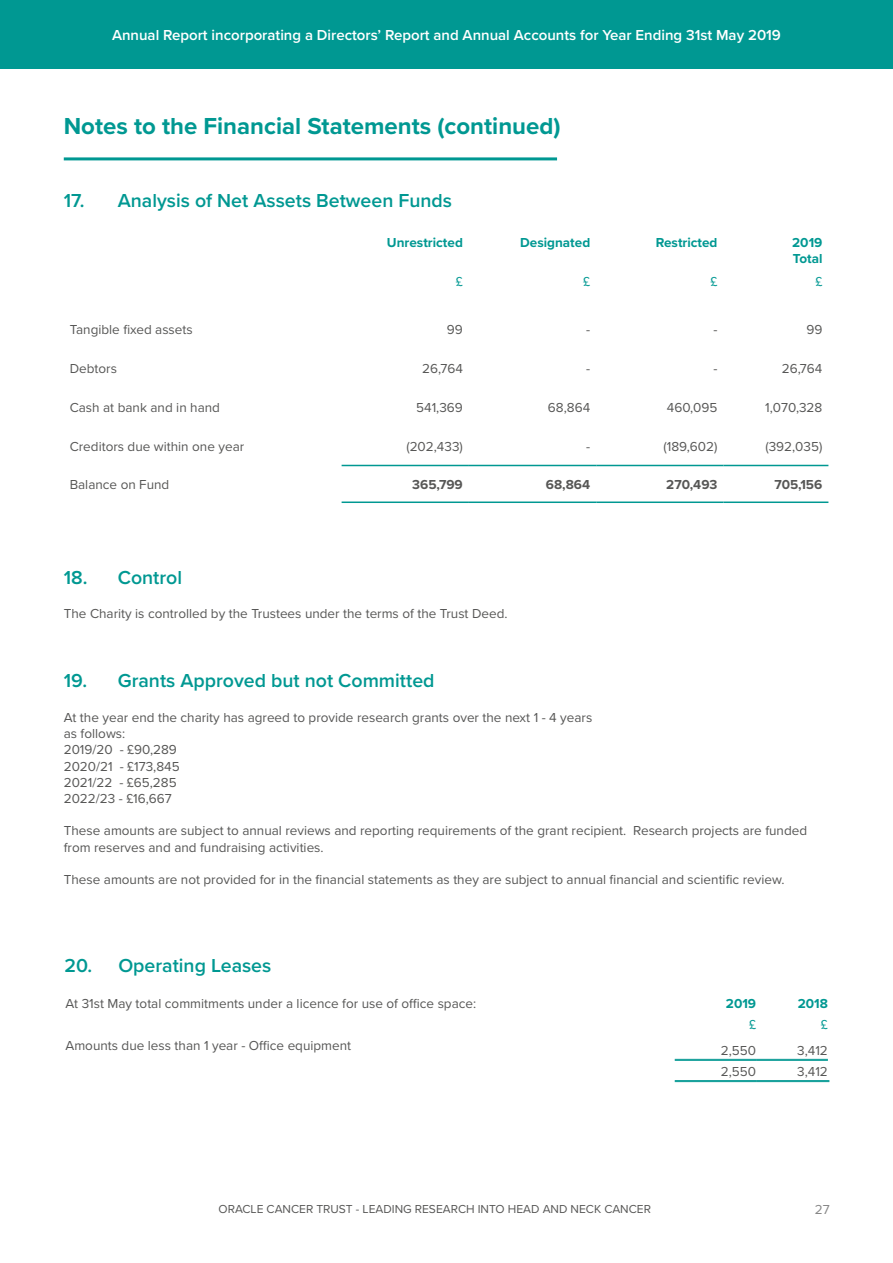
<style>
.page{position:relative;width:893px;height:1263px;background:#fff}
.page>*{position:absolute;margin:0;border:0;box-sizing:border-box;transform-origin:0 0}
.t1{font:700 24px "Proxima Nova";color:#009892}
.t2{font:600 19.5px "Proxima Nova";color:#009892}
.t3{font:600 15px "Proxima Nova";color:#fff}
.t4{font:13.5px/16.2px "Proxima Nova";color:#575756}
.t5{font:700 13.5px/16.2px "Proxima Nova";color:#009892}
.t6{font:700 13.5px "Proxima Nova";color:#575756}
.t7{font:13.5px "Proxima Nova";color:#009892}
.t8{font:13.5px "Proxima Nova";color:#878787}
.t9{font:12px "Proxima Nova";color:#575756}
</style>
<div class="page">
<div style="left:0;top:0;width:893px;height:68px;background:#009892"></div>
<hr style="left:64px;top:157px;width:493px;height:3px;background:#009892">
<hr style="left:342px;top:465px;width:127px;height:1px;background:#009892">
<hr style="left:469px;top:465px;width:127px;height:1px;background:#009892">
<hr style="left:596px;top:465px;width:128px;height:1px;background:#009892">
<hr style="left:724px;top:465px;width:104px;height:1px;background:#009892">
<hr style="left:342px;top:501px;width:127px;height:2px;background:#009892">
<hr style="left:469px;top:501px;width:127px;height:2px;background:#009892">
<hr style="left:596px;top:501px;width:128px;height:2px;background:#009892">
<hr style="left:724px;top:501px;width:104px;height:2px;background:#009892">
<hr style="left:675px;top:1059px;width:82px;height:1px;background:#009892">
<hr style="left:675px;top:1060px;width:82px;height:1px;background:#009892">
<hr style="left:757px;top:1059px;width:71px;height:1px;background:#009892">
<hr style="left:757px;top:1060px;width:71px;height:1px;background:#009892">
<hr style="left:675px;top:1080px;width:82px;height:1px;background:#009892">
<hr style="left:675px;top:1081px;width:82px;height:1px;background:#009892">
<hr style="left:757px;top:1080px;width:72px;height:1px;background:#009892">
<hr style="left:757px;top:1081px;width:72px;height:1px;background:#009892">
<p class="t3" style="left:112px;top:24px;width:670px">Annual Report incorporating a Directors’ Report and Annual Accounts for Year Ending 31st May 2019</p>
<h1 class="t1" style="left:64px;top:108px;width:498px">Notes to the Financial Statements (continued)</h1>
<h2 class="t2" style="left:64px;top:186px;width:390px">17. Analysis of Net Assets Between Funds</h2>
<p class="t5" style="left:387px;top:234px;width:77px">Unrestricted</p>
<p class="t5" style="left:520px;top:234px;width:71px">Designated</p>
<p class="t5" style="left:656px;top:234px;width:63px">Restricted</p>
<p class="t5" style="left:792px;top:234px;width:32px">2019<br>Total</p>
<p class="t7" style="left:456px;top:272px;width:8px">£</p>
<p class="t7" style="left:583px;top:272px;width:8px">£</p>
<p class="t7" style="left:710px;top:272px;width:8px">£</p>
<p class="t7" style="left:815px;top:272px;width:8px">£</p>
<p class="t4" style="left:70px;top:321px;width:124px">Tangible fixed assets</p>
<p class="t4" style="left:447px;top:321px;width:17px">99</p>
<p class="t4" style="left:586px;top:321px;width:6px">-</p>
<p class="t4" style="left:713px;top:321px;width:6px">-</p>
<p class="t4" style="left:806px;top:321px;width:17px">99</p>
<p class="t4" style="left:70px;top:360px;width:49px">Debtors</p>
<p class="t4" style="left:422px;top:360px;width:42px">26,764</p>
<p class="t4" style="left:586px;top:360px;width:6px">-</p>
<p class="t4" style="left:713px;top:360px;width:6px">-</p>
<p class="t4" style="left:782px;top:360px;width:42px">26,764</p>
<p class="t4" style="left:70px;top:399px;width:152px">Cash at bank and in hand</p>
<p class="t4" style="left:416px;top:399px;width:48px">541,369</p>
<p class="t4" style="left:548px;top:399px;width:44px">68,864</p>
<p class="t4" style="left:667px;top:399px;width:52px">460,095</p>
<p class="t4" style="left:765px;top:399px;width:59px">1,070,328</p>
<p class="t4" style="left:70px;top:438px;width:176px">Creditors due within one year</p>
<p class="t4" style="left:406px;top:438px;width:58px">(202,433)</p>
<p class="t4" style="left:586px;top:438px;width:6px">-</p>
<p class="t4" style="left:663px;top:438px;width:55px">(189,602)</p>
<p class="t4" style="left:765px;top:438px;width:58px">(392,035)</p>
<p class="t4" style="left:70px;top:476px;width:101px">Balance on Fund</p>
<p class="t6" style="left:412px;top:474px;width:52px">365,799</p>
<p class="t6" style="left:546px;top:474px;width:46px">68,864</p>
<p class="t6" style="left:666px;top:474px;width:53px">270,493</p>
<p class="t6" style="left:774px;top:474px;width:50px">705,156</p>
<h2 class="t2" style="left:64px;top:562px;width:120px">18. Control</h2>
<p class="t4" style="left:64px;top:604px;width:445px">The Charity is controlled by the Trustees under the terms of the Trust Deed.</p>
<h2 class="t2" style="left:64px;top:666px;width:372px">19. Grants Approved but not Committed</h2>
<p class="t4" style="left:64px;top:709px;width:530px">At the year end the charity has agreed to provide research grants over the next 1 - 4 years as follows:<br>2019/20 - £90,289<br>2020/21 - £173,845<br>2021/22 - £65,285<br>2022/23 - £16,667</p>
<p class="t4" style="left:64px;top:822px;width:745px">These amounts are subject to annual reviews and reporting requirements of the grant recipient. Research projects are funded from reserves and and fundraising activities.</p>
<p class="t4" style="left:64px;top:871px;width:722px">These amounts are not provided for in the financial statements as they are subject to annual financial and scientific review.</p>
<h2 class="t2" style="left:64px;top:951px;width:208px">20. Operating Leases</h2>
<p class="t4" style="left:65px;top:995px;width:412px">At 31st May total commitments under a licence for use of office space:</p>
<p class="t5" style="left:726px;top:995px;width:32px">2019</p>
<p class="t5" style="left:798px;top:995px;width:32px">2018</p>
<p class="t7" style="left:749px;top:1014px;width:8px">£</p>
<p class="t7" style="left:821px;top:1014px;width:8px">£</p>
<p class="t4" style="left:65px;top:1037px;width:287px">Amounts due less than 1 year - Office equipment</p>
<p class="t4" style="left:721px;top:1041px;width:37px">2,550</p>
<p class="t4" style="left:797px;top:1041px;width:32px">3,412</p>
<p class="t4" style="left:721px;top:1063px;width:37px">2,550</p>
<p class="t4" style="left:797px;top:1063px;width:32px">3,412</p>
<p class="t9" style="left:219px;top:1200px;width:434px">ORACLE CANCER TRUST - LEADING RESEARCH INTO HEAD AND NECK CANCER</p>
<p class="t8" style="left:815px;top:1199px;width:16px">27</p>
</div>
